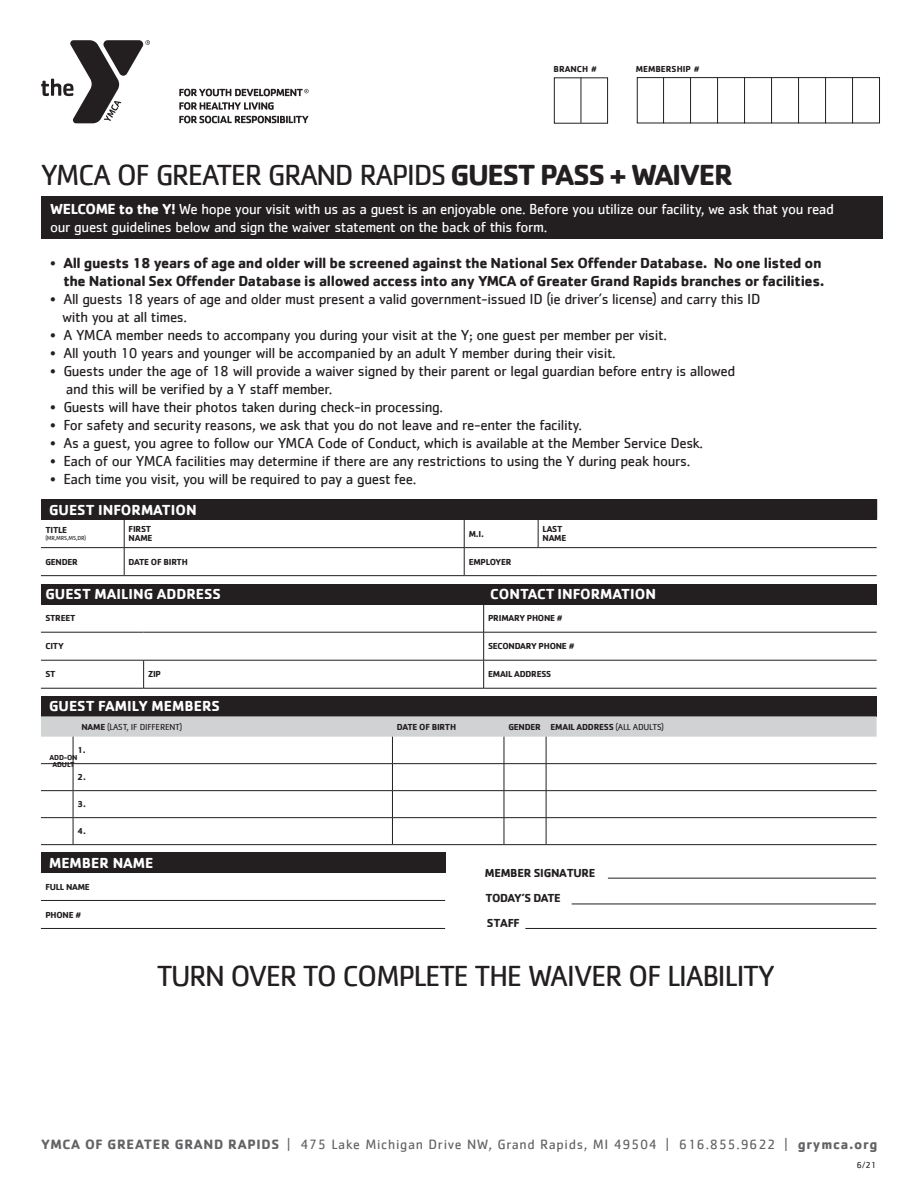
<style>
.page{position:relative;width:918px;height:1188px;background:#fff}
.page>*{position:absolute;margin:0;border:0;box-sizing:border-box;transform-origin:0 0}
.SECTIONHEADER{font:30px "Cachet";letter-spacing:-.05em;color:#231f20}
.t1{font:15px/18px "Cachet";letter-spacing:-.025em;color:#231f20}
.t2{font:700 15px/18px "Cachet";letter-spacing:-.025em;color:#231f20;text-align:right}
.t3{font:15px/18px "Cachet";letter-spacing:-.025em;color:#fff}
.camptitle{font:700 15px "Cachet";color:#fff}
.t4{font:13.95px "Cachet";letter-spacing:.05em;color:#636366}
.t5{font:700 12px "Cachet";letter-spacing:-.025em;color:#231f20}
.t6{font:700 12px "Cachet";letter-spacing:-.05em;color:#231f20}
.t7{font:700 9px "Cachet";letter-spacing:-.025em;color:#231f20}
.t8{font:9px "Cachet";letter-spacing:-.025em;color:#231f20}
.t9{font:700 9px "Cachet";color:#231f20}
.t10{font:700 7.5px/6.8px "Cachet";letter-spacing:-.025em;color:#231f20;text-align:center}
.t11{font:6px "Cachet";letter-spacing:-.025em;color:#231f20}
.s1{font-weight:700}
.s2{font-weight:400}
</style>
<div class="page">
<div style="left:41px;top:197px;width:841px;height:42px;background:#231f20"></div>
<div style="left:554px;top:78px;width:54px;height:45px;border:1px solid #231f20"></div>
<hr style="left:581px;top:77px;width:1px;height:46px;background:#231f20">
<div style="left:637px;top:77px;width:243px;height:46px;border:1px solid #231f20"></div>
<hr style="left:663px;top:78px;width:1px;height:45px;background:#231f20">
<hr style="left:690px;top:78px;width:1px;height:45px;background:#231f20">
<hr style="left:717px;top:78px;width:1px;height:45px;background:#231f20">
<hr style="left:744px;top:77px;width:1px;height:46px;background:#231f20">
<hr style="left:771px;top:78px;width:1px;height:45px;background:#231f20">
<hr style="left:798px;top:77px;width:1px;height:46px;background:#231f20">
<hr style="left:825px;top:77px;width:1px;height:46px;background:#231f20">
<hr style="left:852px;top:77px;width:1px;height:46px;background:#231f20">
<div style="left:41px;top:499px;width:836px;height:21px;background:#231f20"></div>
<hr style="left:41px;top:547px;width:83px;height:1px;background:#231f20">
<hr style="left:124px;top:547px;width:340px;height:1px;background:#231f20">
<svg style="left:124px;top:520px;width:1px;height:55px"></svg>
<hr style="left:464px;top:547px;width:74px;height:1px;background:#231f20">
<hr style="left:538px;top:547px;width:339px;height:1px;background:#231f20">
<hr style="left:41px;top:575px;width:83px;height:1px;background:#231f20">
<hr style="left:124px;top:575px;width:340px;height:1px;background:#231f20">
<hr style="left:464px;top:575px;width:74px;height:1px;background:#231f20">
<hr style="left:538px;top:575px;width:339px;height:1px;background:#231f20">
<svg style="left:538px;top:520px;width:1px;height:27px"></svg>
<svg style="left:464px;top:520px;width:1px;height:55px"></svg>
<svg style="left:41px;top:40px;width:109px;height:83px"></svg>
<svg style="left:179px;top:102px;width:95px;height:8px"></svg>
<svg style="left:179px;top:116px;width:129px;height:7px"></svg>
<svg style="left:179px;top:89px;width:130px;height:7px"></svg>
<div style="left:41px;top:696px;width:836px;height:20px;background:#231f20"></div>
<hr style="left:41px;top:844px;width:32px;height:1px;background:#231f20">
<hr style="left:73px;top:844px;width:319px;height:1px;background:#231f20">
<hr style="left:392px;top:844px;width:112px;height:1px;background:#231f20">
<hr style="left:504px;top:844px;width:42px;height:1px;background:#231f20">
<hr style="left:546px;top:844px;width:331px;height:1px;background:#231f20">
<svg style="left:41px;top:716px;width:836px;height:128px"></svg>
<div style="left:41px;top:852px;width:404px;height:20px;background:#231f20"></div>
<hr style="left:41px;top:872px;width:404px;height:1px;background:#231f20">
<hr style="left:41px;top:900px;width:404px;height:1px;background:#231f20">
<hr style="left:41px;top:928px;width:404px;height:1px;background:#231f20">
<div style="left:41px;top:584px;width:836px;height:20px;background:#231f20"></div>
<hr style="left:41px;top:688px;width:103px;height:1px;background:#231f20">
<hr style="left:144px;top:688px;width:340px;height:1px;background:#231f20">
<hr style="left:484px;top:688px;width:393px;height:1px;background:#231f20">
<svg style="left:483px;top:604px;width:1px;height:84px"></svg>
<hr style="left:41px;top:632px;width:103px;height:1px;background:#231f20">
<hr style="left:144px;top:632px;width:340px;height:1px;background:#231f20">
<hr style="left:484px;top:632px;width:393px;height:1px;background:#231f20">
<hr style="left:41px;top:660px;width:103px;height:1px;background:#231f20">
<hr style="left:144px;top:660px;width:340px;height:1px;background:#231f20">
<svg style="left:143px;top:660px;width:1px;height:28px"></svg>
<hr style="left:484px;top:660px;width:393px;height:1px;background:#231f20">
<hr style="left:608px;top:878px;width:268px;height:1px;background:#231f20">
<hr style="left:572px;top:904px;width:304px;height:1px;background:#231f20">
<hr style="left:525px;top:928px;width:352px;height:1px;background:#231f20">
<p class="t7" style="left:553px;top:63px;width:45px">BRANCH #</p>
<p class="t9" style="left:636px;top:63px;width:65px">MEMBERSHIP #</p>
<p class="SECTIONHEADER" style="left:41px;top:158px;width:694px">YMCA OF GREATER GRAND RAPIDS <span class="s1">GUEST PASS + WAIVER</span></p>
<p class="t3" style="left:50px;top:200px;width:785px"><span class="s1">WELCOME to the Y!</span> We hope your visit with us as a guest is an enjoyable one. Before you utilize our facility, we ask that you read our guest guidelines below and sign the waiver statement on the back of this form.</p>
<p class="t2" style="left:50px;top:253px;width:776px"><span class="s2">•</span> All guests 18 years of age and older will be screened against the National Sex Offender Database. No one listed on the National Sex Offender Database is allowed access into any YMCA of Greater Grand Rapids branches or facilities.</p>
<p class="t1" style="left:62px;top:290px;width:700px;text-indent:-12px">• All guests 18 years of age and older must present a valid government-issued ID (ie driver’s license) and carry this ID with you at all times.</p>
<p class="t1" style="left:50px;top:326px;width:618px">• A YMCA member needs to accompany you during your visit at the Y; one guest per member per visit.</p>
<p class="t1" style="left:50px;top:344px;width:567px">• All youth 10 years and younger will be accompanied by an adult Y member during their visit.</p>
<p class="t1" style="left:66px;top:362px;width:671px;text-indent:-16px">• Guests under the age of 18 will provide a waiver signed by their parent or legal guardian before entry is allowed and this will be verified by a Y staff member.</p>
<p class="t1" style="left:50px;top:398px;width:394px">• Guests will have their photos taken during check-in processing.</p>
<p class="t1" style="left:50px;top:416px;width:533px">• For safety and security reasons, we ask that you do not leave and re-enter the facility.</p>
<p class="t1" style="left:50px;top:434px;width:654px">• As a guest, you agree to follow our YMCA Code of Conduct, which is available at the Member Service Desk.</p>
<p class="t1" style="left:50px;top:452px;width:642px">• Each of our YMCA facilities may determine if there are any restrictions to using the Y during peak hours.</p>
<p class="t1" style="left:50px;top:470px;width:368px">• Each time you visit, you will be required to pay a guest fee.</p>
<p class="camptitle" style="left:49px;top:500px;width:149px">GUEST INFORMATION</p>
<p class="t7" style="left:45px;top:525px;width:23px">TITLE</p>
<p class="t11" style="left:45px;top:535px;width:42px">(MR,MRS,MS,DR)</p>
<p class="t7" style="left:129px;top:523px;width:24px">FIRST</p>
<p class="t7" style="left:129px;top:532px;width:25px">NAME</p>
<p class="t7" style="left:469px;top:528px;width:17px">M.I.</p>
<p class="t7" style="left:45px;top:556px;width:34px">GENDER</p>
<p class="t7" style="left:129px;top:556px;width:61px">DATE OF BIRTH</p>
<p class="t7" style="left:469px;top:556px;width:44px">EMPLOYER</p>
<p class="t7" style="left:543px;top:523px;width:21px">LAST</p>
<p class="t7" style="left:543px;top:532px;width:25px">NAME</p>
<p class="camptitle" style="left:490px;top:584px;width:167px">CONTACT INFORMATION</p>
<p class="camptitle" style="left:45px;top:585px;width:177px">GUEST MAILING ADDRESS</p>
<p class="t7" style="left:45px;top:612px;width:32px">STREET</p>
<p class="t7" style="left:488px;top:612px;width:76px">PRIMARY PHONE #</p>
<p class="t7" style="left:45px;top:640px;width:20px">CITY</p>
<p class="t7" style="left:488px;top:640px;width:88px">SECONDARY PHONE #</p>
<p class="t7" style="left:45px;top:669px;width:12px">ST</p>
<p class="t7" style="left:148px;top:669px;width:14px">ZIP</p>
<p class="t7" style="left:488px;top:669px;width:65px">EMAIL ADDRESS</p>
<p class="camptitle" style="left:49px;top:697px;width:172px">GUEST FAMILY MEMBERS</p>
<p class="t8" style="left:81px;top:721px;width:102px"><span class="s1">NAME</span> (LAST, IF DIFFERENT)</p>
<p class="t7" style="left:397px;top:721px;width:61px">DATE OF BIRTH</p>
<p class="t7" style="left:508px;top:721px;width:34px">GENDER</p>
<p class="t7" style="left:551px;top:721px;width:115px">EMAIL ADDRESS <span class="s2">(ALL ADULTS)</span></p>
<p class="t7" style="left:78px;top:744px;width:10px">1.</p>
<p class="t7" style="left:78px;top:771px;width:10px">2.</p>
<p class="t7" style="left:78px;top:798px;width:10px">3.</p>
<p class="t7" style="left:78px;top:825px;width:10px">4.</p>
<p class="t10" style="left:50px;top:754px;width:30px">ADD-ON<br>ADULT</p>
<p class="camptitle" style="left:49px;top:853px;width:106px">MEMBER NAME</p>
<p class="t7" style="left:45px;top:881px;width:46px">FULL NAME</p>
<p class="t7" style="left:45px;top:909px;width:37px">PHONE #</p>
<p class="t5" style="left:485px;top:865px;width:112px">MEMBER SIGNATURE</p>
<p class="t6" style="left:485px;top:890px;width:77px">TODAY’S DATE</p>
<p class="t5" style="left:487px;top:915px;width:34px">STAFF</p>
<p class="SECTIONHEADER" style="left:157px;top:959px;width:620px">TURN OVER TO COMPLETE THE WAIVER OF LIABILITY</p>
<p class="t4" style="left:41px;top:1136px;width:838px"><span class="s1">YMCA OF GREATER GRAND RAPIDS</span> | 475 Lake Michigan Drive NW, Grand Rapids, MI 49504 | 616.855.9622 | <span class="s1">grymca.org</span></p>
<p class="t8" style="left:857px;top:1160px;width:21px">6/21</p>
</div>
